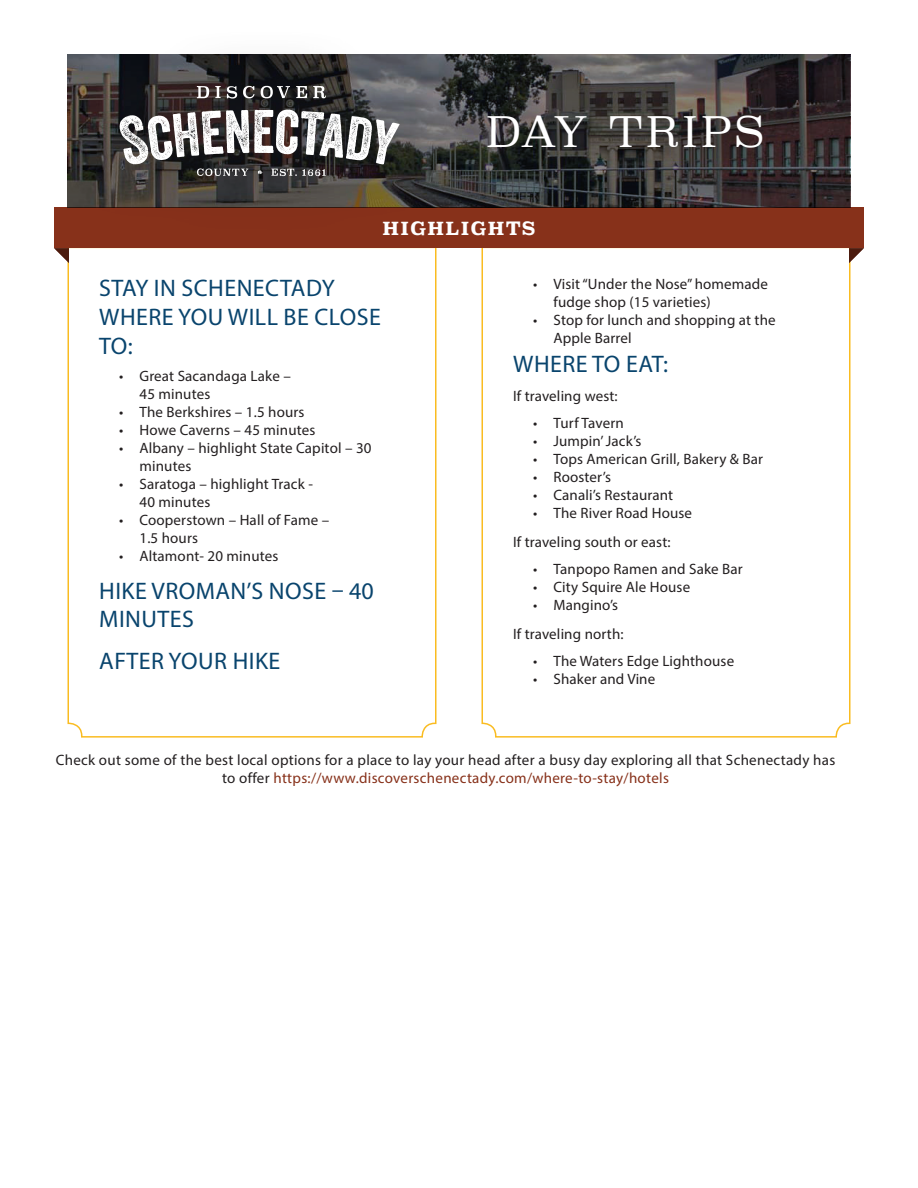
<style>
.page{position:relative;width:918px;height:1188px;background:#fff}
.page>*{position:absolute;margin:0;border:0;box-sizing:border-box;transform-origin:0 0}
.t1{font:300 42px "Superclarendon";letter-spacing:.075em;color:#fff}
.t2{font:24px/28.8px "Myriad Pro";letter-spacing:.02em;color:#09446d}
.t3{font:700 18px "Superclarendon";letter-spacing:.075em;color:#fff}
.t4{font:15px/18px "Myriad Pro";letter-spacing:.01em;color:#231f20}
.s1{color:#87311a}
</style>
<div class="page">
<svg style="left:481px;top:248px;width:370px;height:490px"></svg>
<svg style="left:849px;top:248px;width:15px;height:15px"></svg>
<svg style="left:67px;top:248px;width:370px;height:490px"></svg>
<div style="left:54px;top:208px;width:810px;height:40px;background:#87311a"></div>
<svg style="left:54px;top:248px;width:15px;height:15px"></svg>
<img style="left:453px;top:54px;width:397px;height:154px">
<div style="left:63px;top:27px;width:390px;height:207px;background:#231f20;opacity:.75"></div>
<svg style="left:120px;top:86px;width:280px;height:90px"></svg>
<div style="left:432px;top:56px;width:387px;height:150px;background:#231f20;opacity:.75"></div>
<p class="t1" style="left:486px;top:104px;width:279px">DAY TRIPS</p>
<p class="t3" style="left:383px;top:215px;width:154px">HIGHLIGHTS</p>
<p class="t2" style="left:99px;top:273px;width:283px">STAY IN SCHENECTADY<br>WHERE YOU WILL BE CLOSE<br>TO:</p>
<p class="t4" style="left:140px;top:366px;width:153px;text-indent:-20px">• Great Sacandaga Lake –<br>45 minutes</p>
<p class="t4" style="left:119px;top:402px;width:187px">• The Berkshires – 1.5 hours</p>
<p class="t4" style="left:119px;top:420px;width:198px">• Howe Caverns – 45 minutes</p>
<p class="t4" style="left:140px;top:438px;width:234px;text-indent:-20px">• Albany – highlight State Capitol – 30 minutes</p>
<p class="t4" style="left:140px;top:474px;width:175px;text-indent:-20px">• Saratoga – highlight Track -<br>40 minutes</p>
<p class="t4" style="left:140px;top:510px;width:191px;text-indent:-20px">• Cooperstown – Hall of Fame –<br>1.5 hours</p>
<p class="t4" style="left:119px;top:546px;width:161px">• Altamont- 20 minutes</p>
<p class="t2" style="left:99px;top:576px;width:276px">HIKE VROMAN’S NOSE – 40<br>MINUTES</p>
<p class="t2" style="left:99px;top:646px;width:183px">AFTER YOUR HIKE</p>
<p class="t4" style="left:554px;top:275px;width:216px;text-indent:-20px">• Visit “Under the Nose” homemade fudge shop (15 varieties)</p>
<p class="t4" style="left:554px;top:311px;width:224px;text-indent:-20px">• Stop for lunch and shopping at the<br>Apple Barrel</p>
<p class="t2" style="left:513px;top:349px;width:156px">WHERE TO EAT:</p>
<p class="t4" style="left:513px;top:387px;width:106px">If traveling west:</p>
<p class="t4" style="left:533px;top:414px;width:92px">• Turf Tavern</p>
<p class="t4" style="left:533px;top:432px;width:110px">• Jumpin’ Jack’s</p>
<p class="t4" style="left:533px;top:450px;width:231px">• Tops American Grill, Bakery &amp; Bar</p>
<p class="t4" style="left:533px;top:468px;width:79px">• Rooster’s</p>
<p class="t4" style="left:533px;top:486px;width:141px">• Canali’s Restaurant</p>
<p class="t4" style="left:533px;top:504px;width:160px">• The River Road House</p>
<p class="t4" style="left:513px;top:533px;width:159px">If traveling south or east:</p>
<p class="t4" style="left:533px;top:560px;width:211px">• Tanpopo Ramen and Sake Bar</p>
<p class="t4" style="left:533px;top:578px;width:159px">• City Squire Ale House</p>
<p class="t4" style="left:533px;top:596px;width:86px">• Mangino’s</p>
<p class="t4" style="left:513px;top:624px;width:112px">If traveling north:</p>
<p class="t4" style="left:533px;top:651px;width:202px">• The Waters Edge Lighthouse</p>
<p class="t4" style="left:533px;top:669px;width:124px">• Shaker and Vine</p>
<p class="t4" style="left:56px;top:750px;width:781px;text-align:center">Check out some of the best local options for a place to lay your head after a busy day exploring all that Schenectady has to offer <span class="s1">https://www.discoverschenectady.com/where-to-stay/hotels</span></p>
</div>
